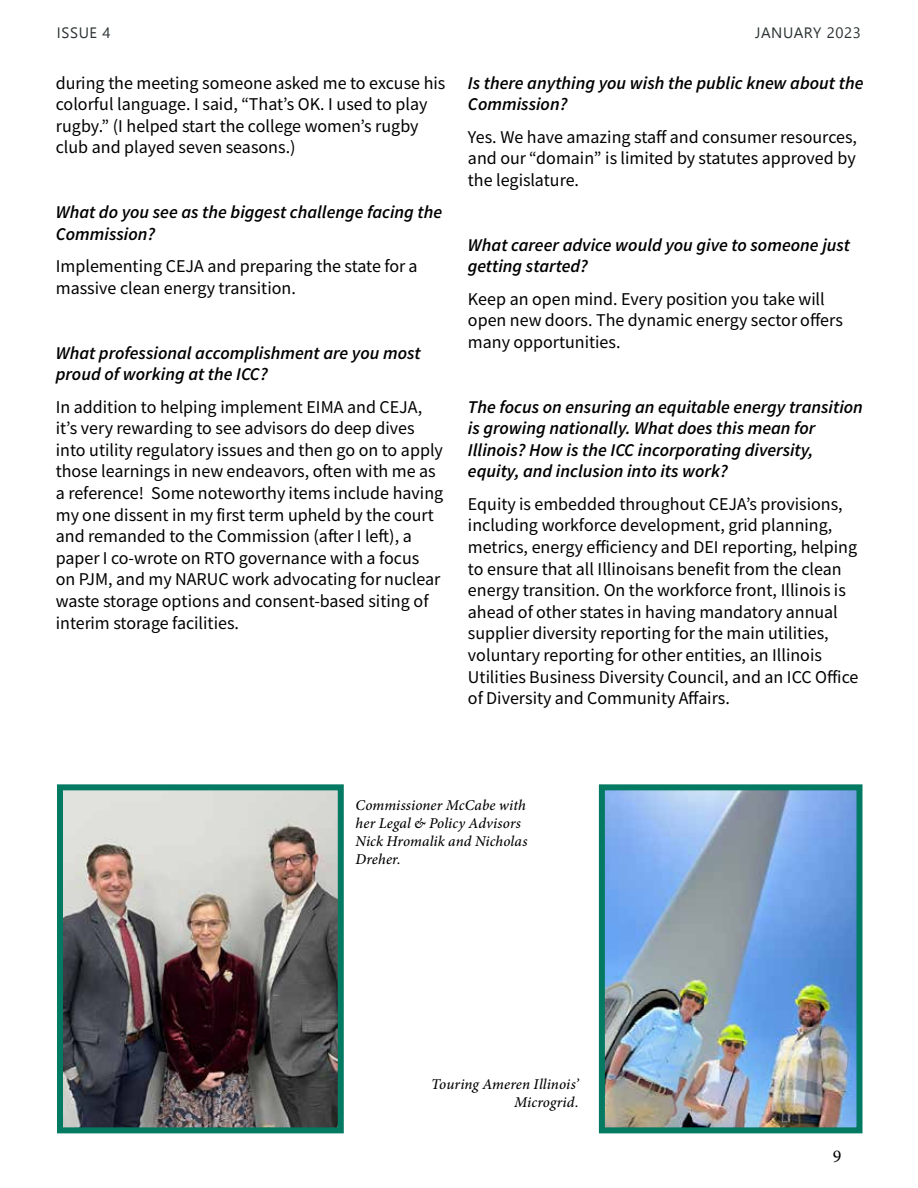
<style>
.page{position:relative;width:918px;height:1188px;background:#fff}
.page>*{position:absolute;margin:0;border:0;box-sizing:border-box;transform-origin:0 0}
.t1{font:18px/21.6px "Source Sans Variable";color:#000}
.t2{font:italic 18px/21.6px "Source Sans Variable";color:#000}
.t3{font:18px "Minion Pro";color:#000}
.t4{font:italic 500 15px/18px "Minion Pro";letter-spacing:.005em;color:#000}
</style>
<div class="page">
<img style="left:606px;top:791px;width:250px;height:335px">
<div style="left:599px;top:784px;width:264px;height:349px;border:6px solid #047a63"></div>
<img style="left:64px;top:791px;width:273px;height:335px">
<div style="left:57px;top:784px;width:287px;height:349px;border:6px solid #047a63"></div>
<p class="t1" style="left:56px;top:72px;width:391px">during the meeting someone asked me to excuse his colorful language. I said, “That’s OK. I used to play rugby.” (I helped start the college women’s rugby club and played seven seasons.)</p>
<p class="t2" style="left:56px;top:201px;width:388px">What do you see as the biggest challenge facing the<br>Commission?</p>
<p class="t1" style="left:56px;top:255px;width:363px">Implementing CEJA and preparing the state for a massive clean energy transition.</p>
<p class="t2" style="left:56px;top:342px;width:367px">What professional accomplishment are you most proud of working at the ICC?</p>
<p class="t1" style="left:56px;top:396px;width:389px">In addition to helping implement EIMA and CEJA, it’s very rewarding to see advisors do deep dives into utility regulatory issues and then go on to apply those learnings in new endeavors, often with me as a reference! Some noteworthy items include having my one dissent in my first term upheld by the court and remanded to the Commission (after I left), a paper I co-wrote on RTO governance with a focus on PJM, and my NARUC work advocating for nuclear waste storage options and consent-based siting of interim storage facilities.</p>
<p class="t2" style="left:468px;top:72px;width:397px">Is there anything you wish the public knew about the<br>Commission?</p>
<p class="t1" style="left:468px;top:126px;width:391px;text-align:justify">Yes. We have amazing staff and consumer resources, and our “domain” is limited by statutes approved by the legislature.</p>
<p class="t2" style="left:468px;top:234px;width:384px">What career advice would you give to someone just getting started?</p>
<p class="t1" style="left:468px;top:288px;width:376px">Keep an open mind. Every position you take will open new doors. The dynamic energy sector offers many opportunities.</p>
<p class="t2" style="left:468px;top:396px;width:397px">The focus on ensuring an equitable energy transition is growing nationally. What does this mean for Illinois? How is the ICC incorporating diversity, equity, and inclusion into its work?</p>
<p class="t1" style="left:468px;top:493px;width:392px">Equity is embedded throughout CEJA’s provisions, including workforce development, grid planning, metrics, energy efficiency and DEI reporting, helping to ensure that all Illinoisans benefit from the clean energy transition. On the workforce front, Illinois is ahead of other states in having mandatory annual supplier diversity reporting for the main utilities, voluntary reporting for other entities, an Illinois Utilities Business Diversity Council, and an ICC Office of Diversity and Community Affairs.</p>
<p class="t4" style="left:356px;top:796px;width:173px">Commissioner McCabe with her Legal &amp; Policy Advisors<br>Nick Hromalik and Nicholas<br>Dreher.</p>
<p class="t4" style="left:431px;top:1075px;width:149px;text-align:right">Touring Ameren Illinois’<br>Microgrid.</p>
<p class="t3" style="left:833px;top:1144px;width:10px">9</p>
</div>
